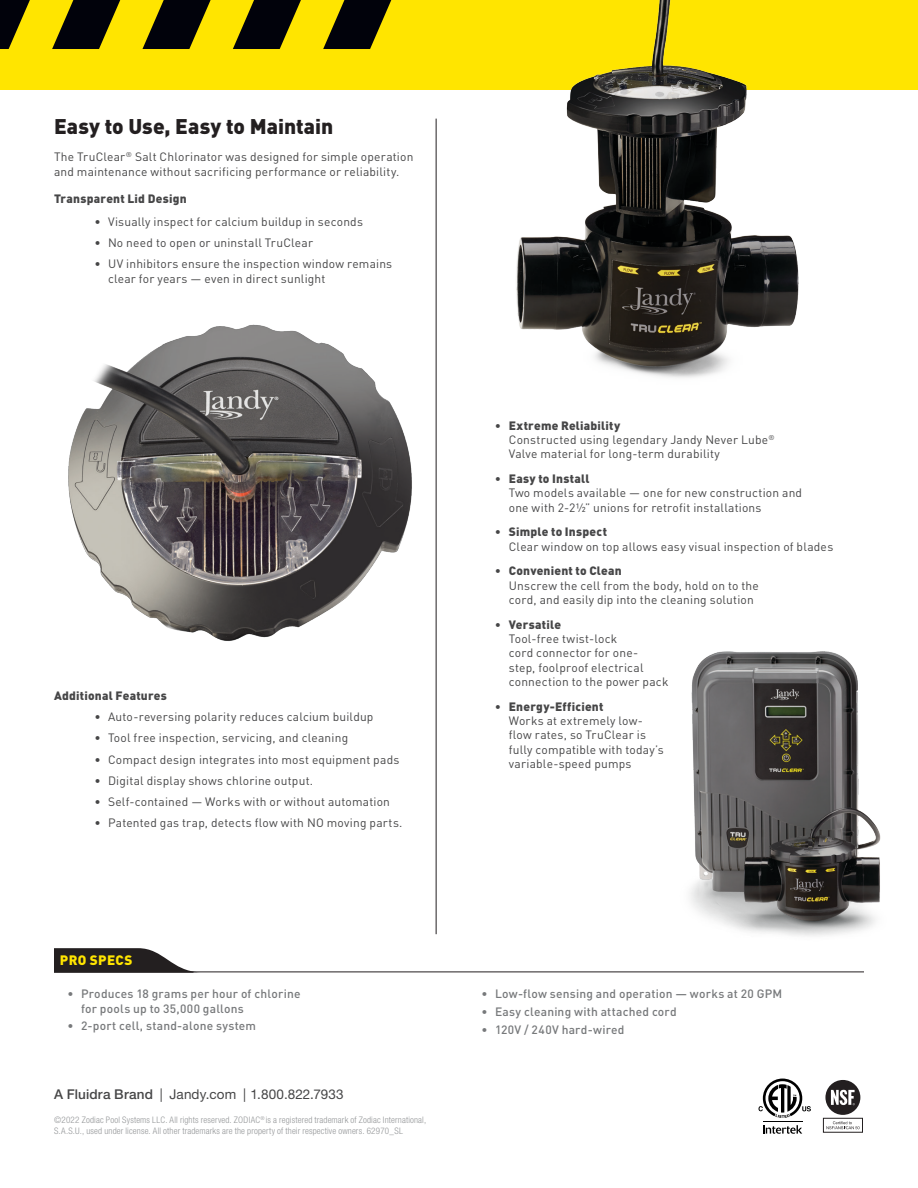
<style>
.page{position:relative;width:918px;height:1188px;background:#fff}
.page>*{position:absolute;margin:0;border:0;box-sizing:border-box;transform-origin:0 0}
.Headline{font:900 21px "DIN Pro";color:#231f20}
.Signoff{font:13.5px "Helvetica Neue LT Pro";letter-spacing:.01em;color:#464647}
.Section_Title{font:900 13.5px "DIN Pro";letter-spacing:.03em;color:#ffe500}
.Body{font:12px/14.4px "DIN Pro";letter-spacing:.015em;color:#464647}
.Bullets-Indent{font:12px/14.4px "DIN Pro";letter-spacing:.015em;color:#464647}
.Body-UnderBullets{font:12px/14.4px "DIN Pro";letter-spacing:.015em;color:#464647}
.t1{font:500 12px/14.4px "DIN Pro";letter-spacing:.015em;color:#77797b}
.Bullets{font:900 12px "DIN Pro";letter-spacing:.02em;color:#464647}
.Legal{font:300 condensed 9px/10.8px "Helvetica Neue LT Pro";letter-spacing:.02em;color:#949698}
.s1{font-weight:500}
</style>
<div class="page">
<div style="left:0;top:0;width:918px;height:90px;background:#ffe500"></div>
<svg style="left:323px;top:0;width:69px;height:49px"></svg>
<svg style="left:233px;top:0;width:68px;height:49px"></svg>
<svg style="left:142px;top:0;width:69px;height:49px"></svg>
<svg style="left:52px;top:0;width:69px;height:49px"></svg>
<svg style="left:0;top:0;width:30px;height:49px"></svg>
<hr style="left:436px;top:119px;width:1px;height:815px;background:#231f20">
<svg style="left:54px;top:948px;width:146px;height:24px"></svg>
<hr style="left:54px;top:972px;width:810px;height:1px;background:#231f20">
<img style="left:68px;top:324px;width:344px;height:317px">
<img style="left:690px;top:651px;width:191px;height:285px">
<svg style="left:763px;top:1125px;width:39px;height:9px"></svg>
<hr style="left:763px;top:1121px;width:39px;height:1px;background:#000">
<svg style="left:759px;top:1079px;width:52px;height:39px"></svg>
<svg style="left:826px;top:1126px;width:34px;height:4px"></svg>
<svg style="left:826px;top:1121px;width:33px;height:8px"></svg>
<div style="left:823px;top:1118px;width:40px;height:14px;border:1px solid #231f20"></div>
<div style="left:825px;top:1080px;width:35px;height:35px;background:#231f20;border-radius:50%"></div>
<svg style="left:831px;top:1090px;width:24px;height:15px"></svg>
<img style="left:516px;top:0;width:283px;height:378px">
<p class="Headline" style="left:54px;top:108px;width:281px">Easy to Use, Easy to Maintain</p>
<p class="Body" style="left:54px;top:149px;width:361px">The TruClear<sup>®</sup> Salt Chlorinator was designed for simple operation and maintenance without sacrificing performance or reliability.</p>
<p class="Bullets" style="left:54px;top:189px;width:134px">Transparent Lid Design</p>
<p class="Body" style="left:94px;top:213px;width:270px">• Visually inspect for calcium buildup in seconds</p>
<p class="Body" style="left:94px;top:234px;width:220px">• No need to open or uninstall TruClear</p>
<p class="Body" style="left:108px;top:256px;width:286px;text-indent:-14px">• UV inhibitors ensure the inspection window remains clear for years — even in direct sunlight</p>
<p class="Bullets" style="left:54px;top:685px;width:114px">Additional Features</p>
<p class="Body" style="left:94px;top:709px;width:281px">• Auto-reversing polarity reduces calcium buildup</p>
<p class="Body" style="left:94px;top:730px;width:255px">• Tool free inspection, servicing, and cleaning</p>
<p class="Body" style="left:94px;top:751px;width:306px">• Compact design integrates into most equipment pads</p>
<p class="Body" style="left:94px;top:772px;width:220px">• Digital display shows chlorine output.</p>
<p class="Body" style="left:94px;top:793px;width:297px">• Self-contained — Works with or without automation</p>
<p class="Body" style="left:94px;top:814px;width:310px">• Patented gas trap, detects flow with NO moving parts.</p>
<p class="Section_Title" style="left:60px;top:949px;width:74px">PRO SPECS</p>
<p class="t1" style="left:81px;top:985px;width:221px;text-indent:-14px">• Produces 18 grams per hour of chlorine for pools up to 35,000 gallons</p>
<p class="t1" style="left:68px;top:1017px;width:190px">• 2-port cell, stand-alone system</p>
<p class="Signoff" style="left:54px;top:1086px;width:291px"><span class="s1">A Fluidra Brand</span> | Jandy.com | 1.800.822.7933</p>
<p class="Legal" style="left:54px;top:1115px;width:374px">©2022 Zodiac Pool Systems LLC. All rights reserved. ZODIAC<sup>®</sup> is a registered trademark of Zodiac International,<br>S.A.S.U., used under license. All other trademarks are the property of their respective owners. 62970_SL</p>
<p class="Bullets" style="left:495px;top:415px;width:126px">• Extreme Reliability</p>
<p class="Body-UnderBullets" style="left:509px;top:431px;width:267px">Constructed using legendary Jandy Never Lube<sup>®<br></sup>Valve material for long-term durability</p>
<p class="Bullets" style="left:495px;top:468px;width:96px">• Easy to Install</p>
<p class="Body-UnderBullets" style="left:509px;top:485px;width:295px">Two models available — one for new construction and one with 2-2½” unions for retrofit installations</p>
<p class="Bullets" style="left:495px;top:522px;width:113px">• Simple to Inspect</p>
<p class="Body-UnderBullets" style="left:509px;top:538px;width:326px">Clear window on top allows easy visual inspection of blades</p>
<p class="Bullets" style="left:495px;top:561px;width:128px">• Convenient to Clean</p>
<p class="Bullets-Indent" style="left:509px;top:577px;width:252px">Unscrew the cell from the body, hold on to the cord, and easily dip into the cleaning solution</p>
<p class="Bullets" style="left:495px;top:614px;width:67px">• Versatile</p>
<p class="Bullets-Indent" style="left:509px;top:630px;width:161px">Tool-free twist-lock<br>cord connector for one-<br>step, foolproof electrical connection to the power pack</p>
<p class="Bullets" style="left:495px;top:696px;width:110px">• Energy-Efficient</p>
<p class="Bullets-Indent" style="left:509px;top:712px;width:157px">Works at extremely low&shy;flow rates, so TruClear is fully compatible with today’s variable-speed pumps</p>
<p class="t1" style="left:482px;top:985px;width:302px">• Low-flow sensing and operation — works at 20 GPM</p>
<p class="t1" style="left:482px;top:1003px;width:197px">• Easy cleaning with attached cord</p>
<p class="t1" style="left:482px;top:1021px;width:145px">• 120V / 240V hard-wired</p>
</div>
